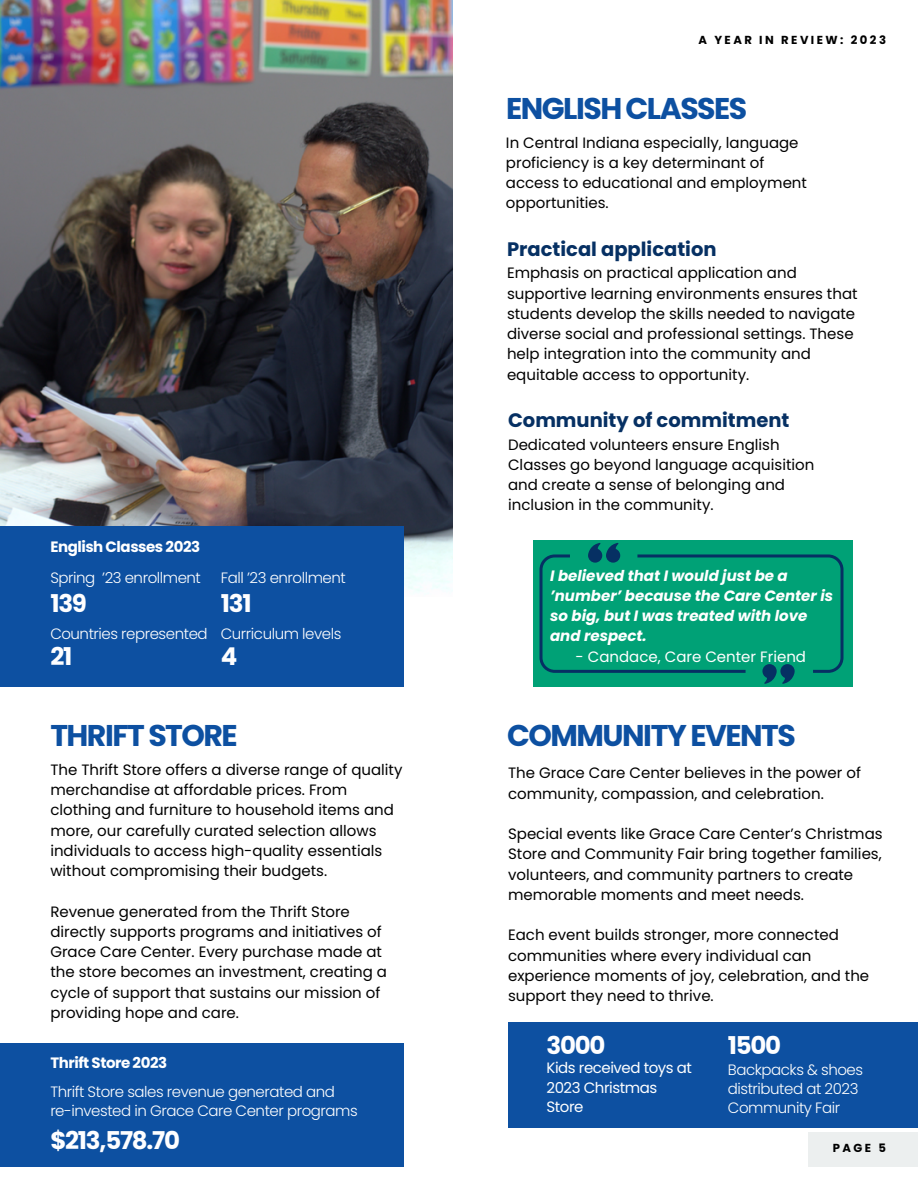
<style>
.page{position:relative;width:918px;height:1188px;background:#fff}
.page>*{position:absolute;margin:0;border:0;box-sizing:border-box;transform-origin:0 0}
.t1{font:700 30px "Poppins";letter-spacing:-.05em;color:#0d50a1}
.t2{font:700 24.45px "Poppins";letter-spacing:-.05em;color:#fefeff}
.t3{font:700 19.5px "Poppins";color:#063063}
.t4{font:15px/20.2px "Poppins";color:#000}
.t5{font:300 15px/19.2px "Poppins";letter-spacing:-.03em;color:#fff}
.t6{font:italic 700 15px/20.2px "Poppins";color:#fff}
.t7{font:15px/19.2px "Poppins";letter-spacing:-.03em;color:#fff}
.t8{font:700 15px "Poppins";letter-spacing:-.03em;color:#fff}
.t9{font:15px "Poppins";color:#fff}
.t10{font:700 11.7px "Poppins";letter-spacing:.21em;color:#000}
</style>
<div class="page">
<img style="left:0;top:0;width:452px;height:596px">
<div style="left:0;top:526px;width:403px;height:160px;background:#0d50a1"></div>
<div style="left:533px;top:540px;width:320px;height:146px;background:#00a176"></div>
<div style="left:808px;top:1132px;width:110px;height:35px;background:#ecefef"></div>
<div style="left:0;top:1043px;width:403px;height:124px;background:#0d50a1"></div>
<div style="left:508px;top:1022px;width:410px;height:106px;background:#0d50a1"></div>
<svg style="left:540px;top:543px;width:304px;height:141px"></svg>
<h4 class="t10" style="left:698px;top:32px;width:189px">A YEAR IN REVIEW: 2023</h4>
<h4 class="t1" style="left:506px;top:87px;width:243px">ENGLISH CLASSES</h4>
<h4 class="t4" style="left:506px;top:132px;width:303px">In Central Indiana especially, language proficiency is a key determinant of access to educational and employment opportunities.</h4>
<h2 class="t8" style="left:50px;top:536px;width:151px">English Classes 2023</h2>
<h4 class="t5" style="left:50px;top:568px;width:152px">Spring ’23 enrollment</h4>
<p class="t2" style="left:50px;top:586px;width:38px">139</p>
<p class="t5" style="left:50px;top:624px;width:159px">Countries represented</p>
<h4 class="t2" style="left:50px;top:639px;width:23px">21</h4>
<h4 class="t5" style="left:221px;top:568px;width:127px">Fall ’23 enrollment</h4>
<h4 class="t2" style="left:221px;top:586px;width:32px">131</h4>
<p class="t2" style="left:221px;top:639px;width:18px">4</p>
<h4 class="t5" style="left:221px;top:624px;width:122px">Curriculum levels</h4>
<h2 class="t3" style="left:507px;top:235px;width:211px">Practical application</h2>
<h2 class="t4" style="left:507px;top:263px;width:352px">Emphasis on practical application and supportive learning environments ensures that students develop the skills needed to navigate diverse social and professional settings. These help integration into the community and equitable access to opportunity.</h2>
<h2 class="t3" style="left:508px;top:407px;width:283px">Community of commitment</h2>
<h2 class="t4" style="left:508px;top:434px;width:308px">Dedicated volunteers ensure English Classes go beyond language acquisition and create a sense of belonging and inclusion in the community.</h2>
<h1 class="t6" style="left:550px;top:565px;width:285px">I believed that I would just be a ’number’ because the Care Center is so big, but I was treated with love and respect.</h1>
<h1 class="t9" style="left:576px;top:646px;width:232px">- Candace, Care Center Friend</h1>
<h4 class="t1" style="left:50px;top:715px;width:189px">THRIFT STORE</h4>
<h4 class="t1" style="left:507px;top:715px;width:290px">COMMUNITY EVENTS</h4>
<h3 class="t4" style="left:50px;top:760px;width:354px">The Thrift Store offers a diverse range of quality merchandise at affordable prices. From clothing and furniture to household items and more, our carefully curated selection allows individuals to access high-quality essentials without compromising their budgets.</h3>
<h4 class="t4" style="left:50px;top:901px;width:338px">Revenue generated from the Thrift Store directly supports programs and initiatives of Grace Care Center. Every purchase made at the store becomes an investment, creating a cycle of support that sustains our mission of providing hope and care.</h4>
<h2 class="t4" style="left:508px;top:763px;width:354px">The Grace Care Center believes in the power of community, compassion, and celebration.</h2>
<p class="t4" style="left:508px;top:824px;width:376px">Special events like Grace Care Center’s Christmas Store and Community Fair bring together families, volunteers, and community partners to create memorable moments and meet needs.</p>
<h1 class="t4" style="left:508px;top:925px;width:363px">Each event builds stronger, more connected communities where every individual can experience moments of joy, celebration, and the support they need to thrive.</h1>
<h4 class="t8" style="left:50px;top:1052px;width:118px">Thrift Store 2023</h4>
<h1 class="t5" style="left:50px;top:1082px;width:309px">Thrift Store sales revenue generated and re-invested in Grace Care Center programs</h1>
<h4 class="t2" style="left:50px;top:1123px;width:131px">$213,578.70</h4>
<h4 class="t2" style="left:547px;top:1028px;width:61px">3000</h4>
<h4 class="t7" style="left:547px;top:1059px;width:147px">Kids received toys at<br>2023 Christmas<br>Store</h4>
<h4 class="t2" style="left:728px;top:1028px;width:55px">1500</h4>
<h2 class="t5" style="left:728px;top:1060px;width:137px">Backpacks &amp; shoes distributed at 2023<br>Community Fair</h2>
<h3 class="t10" style="left:833px;top:1140px;width:55px">PAGE 5</h3>
</div>
